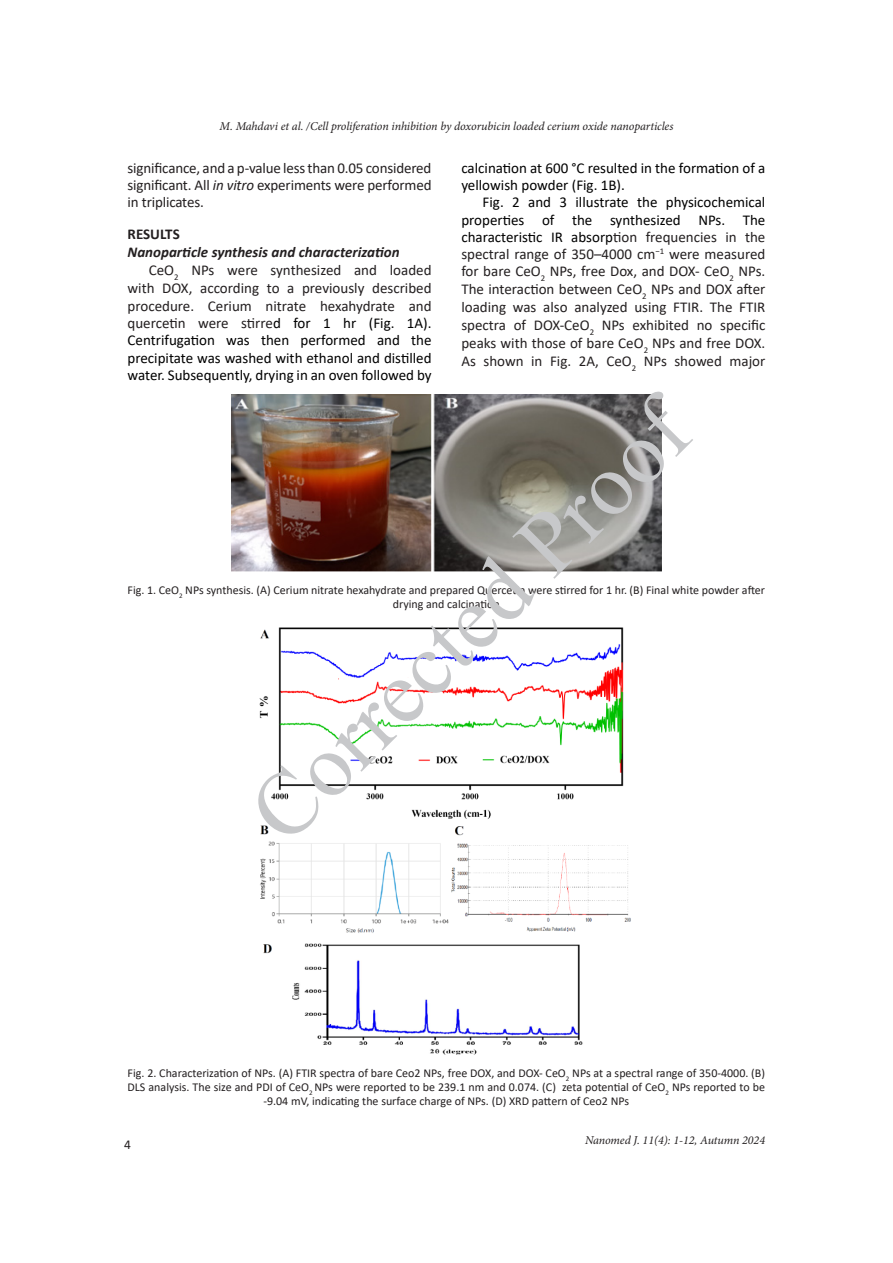
<style>
.page{position:relative;width:893px;height:1263px;background:#fff}
.page>*{position:absolute;margin:0;border:0;box-sizing:border-box;transform-origin:0 0}
.t1{font:90px "Times New Roman";color:#c7c8ca}
.t2{font:15px/17.7px "Calibri";letter-spacing:-.01em;color:#231f20;text-align:justify}
.t3{font:15px/17.5px "Calibri";color:#000;text-align:justify}
.t4{font:italic 700 15px "Calibri";color:#231f20}
.t5{font:700 15px "Calibri";color:#231f20}
.t6{font:13.5px "Calibri";color:#231f20}
.t7{font:12px/14.4px "Calibri";color:#231f20;text-align:center}
.t8{font:italic 12px "Minion Pro";letter-spacing:-.01em;color:#231f20}
.s1{font-style:italic}
.s2{color:#231f20}
.s3{color:#000}
</style>
<div class="page">
<img style="left:231px;top:394px;width:431px;height:178px">
<img style="left:259px;top:627px;width:372px;height:428px">
<p class="t8" style="left:220px;top:118px;width:455px">M. Mahdavi et al. /Cell proliferation inhibition by doxorubicin loaded cerium oxide nanoparticles</p>
<p class="t2" style="left:128px;top:159px;width:306px;line-height:17.2px">significance, and a p-value less than 0.05 considered significant. All <span class="s1">in vitro</span> experiments were performed in triplicates.</p>
<p class="t5" style="left:128px;top:223px;width:54px">RESULTS</p>
<p class="t4" style="left:128px;top:241px;width:274px">Nanoparticle synthesis and characterization</p>
<p class="t3" style="left:128px;top:261px;width:306px;text-indent:21px"><span class="s2">CeO</span><sub>2</sub> <span class="s2">NPs were synthesized and loaded with DOX, according to a previously described procedure. Cerium nitrate hexahydrate and quercetin were stirre</span>d for 1 hr (Fig. 1A).<br>Centrifugation was then performed and the precipitate was washed with ethanol and distilled water. Subsequently, drying in an oven followed by</p>
<p class="t3" style="left:461px;top:159px;width:306px">calcination at 600 °C resulted in the formation of a yellowish powder (Fig. 1B).</p>
<p class="t2" style="left:461px;top:193px;width:306px;text-indent:21px"><span class="s3">Fig. 2 and 3 illustrate the physicochemical properties of the synthesized NPs. The characteristic IR absorp</span>tion frequencies in the spectral range of 350–4000 cm<sup>−1</sup> were measured for bare CeO<sub>2</sub> NPs, free Dox, and DOX- CeO<sub>2</sub> NPs.<br>The interaction between CeO<sub>2</sub> NPs and DOX after loading was also analyzed using FTIR. The FTIR spectra of DOX-CeO<sub>2</sub> NPs exhibited no specific peaks with those of bare CeO<sub>2</sub> NPs and free DOX.<br>As shown in Fig. 2A, CeO<sub>2</sub> NPs showed major</p>
<p class="t1" style="left:220px;top:780px;width:579px;rotate:-45deg">Corrected Proof</p>
<p class="t7" style="left:128px;top:582px;width:639px">Fig. 1. CeO<sub>2</sub> NPs synthesis. (A) Cerium nitrate hexahydrate and prepared Quercetin were stirred for 1 hr. (B) Final white powder after drying and calcination</p>
<p class="t7" style="left:128px;top:1065px;width:639px">Fig. 2. Characterization of NPs. (A) FTIR spectra of bare Ceo2 NPs, free DOX, and DOX- CeO<sub>2</sub> NPs at a spectral range of 350-4000. (B)<br>DLS analysis. The size and PDI of CeO<sub>2</sub> NPs were reported to be 239.1 nm and 0.074. (C) zeta potential of CeO<sub>2</sub> NPs reported to be -9.04 mV, indicating the surface charge of NPs. (D) XRD pattern of Ceo2 NPs</p>
<p class="t6" style="left:124px;top:1135px;width:8px">4</p>
<p class="t8" style="left:585px;top:1132px;width:182px">Nanomed J. 11(4): 1-12, Autumn 2024</p>
</div>
